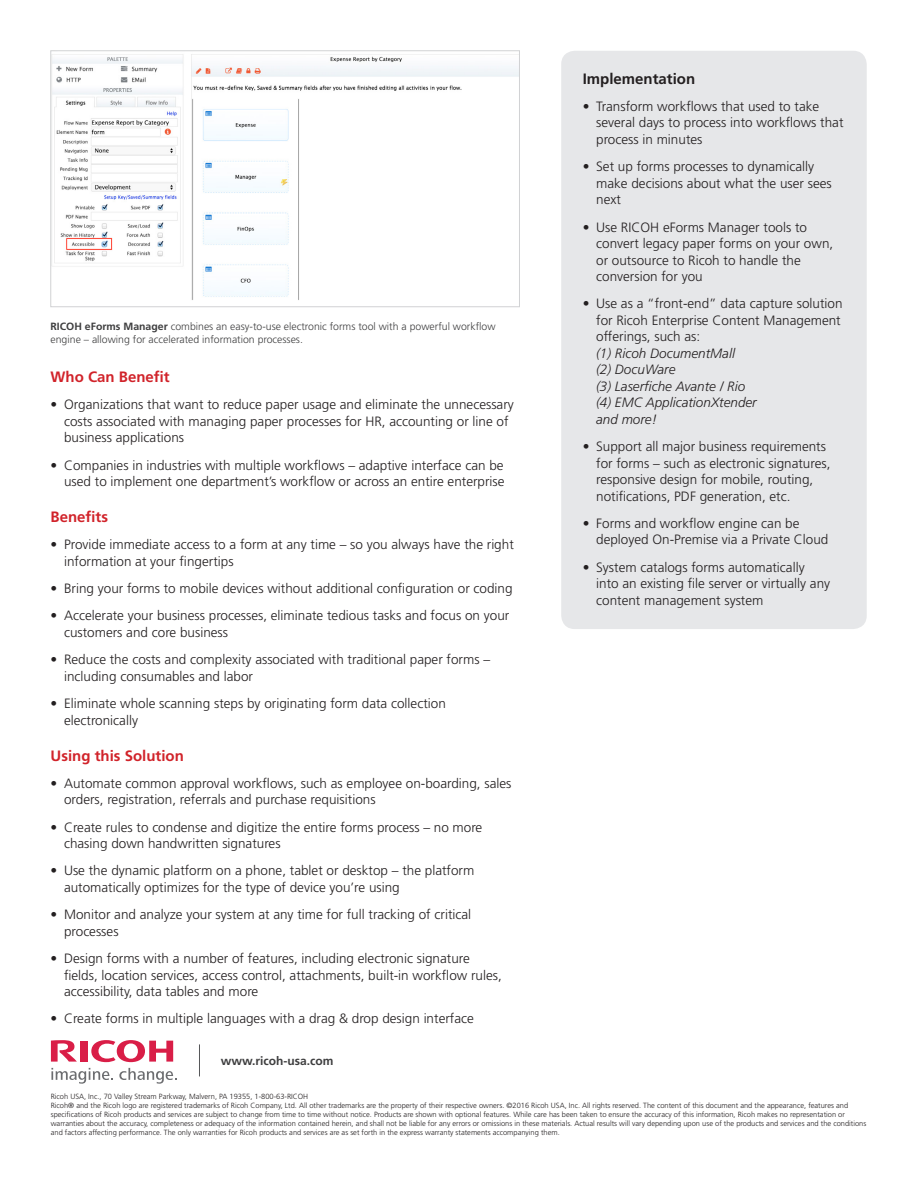
<style>
.page{position:relative;width:918px;height:1188px;background:#fff}
.page>*{position:absolute;margin:0;border:0;box-sizing:border-box;transform-origin:0 0}
.Heading_-_red{font:700 15px "Frutiger LT Std";color:#d1232a}
.Heading_-_black{font:700 15px "Frutiger LT Std";color:#231f20}
.t1{font:300 13.5px/16.5px "Frutiger LT Std";color:#231f20}
.t2{font:700 12px "Frutiger LT Std";color:#3e3e3f}
.Workflow_Captions{font:300 10.5px/13.5px "Frutiger LT Std";color:#3e3e3f}
.t3{font:300 7.5px/9px "Frutiger LT Std";color:#231f20}
.s1{font-weight:700}
.s2{font-style:italic}
</style>
<div class="page">
<svg style="left:91px;top:1040px;width:82px;height:22px"></svg>
<div style="left:80px;top:1041px;width:7px;height:21px;background:#d91e47"></div>
<svg style="left:51px;top:1040px;width:26px;height:22px"></svg>
<svg style="left:51px;top:1068px;width:62px;height:16px"></svg>
<svg style="left:119px;top:1068px;width:58px;height:16px"></svg>
<hr style="left:199px;top:1044px;width:1px;height:32px;background:#57585a">
<div style="left:561px;top:51px;width:306px;height:578px;background:#e6e7e9;border-radius:14px"></div>
<img style="left:53px;top:54px;width:465px;height:246px">
<div style="left:51px;top:51px;width:469px;height:256px;border:1px solid #d1d2d4"></div>
<p class="Workflow_Captions" style="left:51px;top:320px;width:446px"><span class="s1">RICOH eForms Manager</span> combines an easy-to-use electronic forms tool with a powerful workflow engine – allowing for accelerated information processes.</p>
<p class="Heading_-_red" style="left:51px;top:368px;width:121px">Who Can Benefit</p>
<p class="t1" style="left:64px;top:397px;width:451px;text-indent:-14px">• Organizations that want to reduce paper usage and eliminate the unnecessary costs associated with managing paper processes for HR, accounting or line of business applications</p>
<p class="t1" style="left:51px;top:457px;width:456px;text-align:right">• Companies in industries with multiple workflows – adaptive interface can be used to implement one department’s workflow or across an entire enterprise</p>
<p class="Heading_-_red" style="left:51px;top:508px;width:59px">Benefits</p>
<p class="t1" style="left:64px;top:537px;width:451px;text-indent:-14px">• Provide immediate access to a form at any time – so you always have the right information at your fingertips</p>
<p class="t1" style="left:51px;top:580px;width:464px">• Bring your forms to mobile devices without additional configuration or coding</p>
<p class="t1" style="left:64px;top:608px;width:447px;text-indent:-14px">• Accelerate your business processes, eliminate tedious tasks and focus on your customers and core business</p>
<p class="t1" style="left:64px;top:652px;width:428px;text-indent:-14px">• Reduce the costs and complexity associated with traditional paper forms – including consumables and labor</p>
<p class="t1" style="left:64px;top:695px;width:383px;text-indent:-14px">• Eliminate whole scanning steps by originating form data collection electronically</p>
<p class="Heading_-_red" style="left:51px;top:747px;width:135px">Using this Solution</p>
<p class="t1" style="left:64px;top:775px;width:449px;text-indent:-14px">• Automate common approval workflows, such as employee on-boarding, sales orders, registration, referrals and purchase requisitions</p>
<p class="t1" style="left:64px;top:819px;width:420px;text-indent:-14px">• Create rules to condense and digitize the entire forms process – no more chasing down handwritten signatures</p>
<p class="t1" style="left:64px;top:863px;width:412px;text-indent:-14px">• Use the dynamic platform on a phone, tablet or desktop – the platform automatically optimizes for the type of device you’re using</p>
<p class="t1" style="left:64px;top:907px;width:409px;text-indent:-14px">• Monitor and analyze your system at any time for full tracking of critical processes</p>
<p class="t1" style="left:64px;top:950px;width:439px;text-indent:-14px">• Design forms with a number of features, including electronic signature fields, location services, access control, attachments, built-in workflow rules, accessibility, data tables and more</p>
<p class="t1" style="left:51px;top:1011px;width:425px">• Create forms in multiple languages with a drag &amp; drop design interface</p>
<p class="t2" style="left:221px;top:1054px;width:114px">www.ricoh-usa.com</p>
<p class="Heading_-_black" style="left:583px;top:70px;width:114px">Implementation</p>
<p class="t1" style="left:596px;top:98px;width:249px;text-indent:-14px">• Transform workflows that used to take several days to process into workflows that process in minutes</p>
<p class="t1" style="left:596px;top:158px;width:237px;text-indent:-14px">• Set up forms processes to dynamically make decisions about what the user sees next</p>
<p class="t1" style="left:596px;top:219px;width:239px;text-indent:-14px">• Use RICOH eForms Manager tools to convert legacy paper forms on your own, or outsource to Ricoh to handle the conversion for you</p>
<p class="t1" style="left:596px;top:296px;width:248px;text-indent:-14px">• Use as a “front-end” data capture solution for Ricoh Enterprise Content Management offerings, such as:<br><span class="s2">(1) Ricoh DocumentMall<br>(2) DocuWare<br>(3) Laserfiche Avante / Rio<br>(4) EMC ApplicationXtender<br>and more!</span></p>
<p class="t1" style="left:596px;top:438px;width:236px;text-indent:-14px">• Support all major business requirements for forms – such as electronic signatures, responsive design for mobile, routing, notifications, PDF generation, etc.</p>
<p class="t1" style="left:596px;top:515px;width:234px;text-indent:-14px">• Forms and workflow engine can be deployed On-Premise via a Private Cloud</p>
<p class="t1" style="left:596px;top:559px;width:235px;text-indent:-14px">• System catalogs forms automatically into an existing file server or virtually any content management system</p>
<p class="t3" style="left:51px;top:1092px;width:817px">Ricoh USA, Inc., 70 Valley Stream Parkway, Malvern, PA 19355, 1-800-63-RICOH<br>Ricoh® and the Ricoh logo are registered trademarks of Ricoh Company, Ltd. All other trademarks are the property of their respective owners. ©2016 Ricoh USA, Inc. All rights reserved. The content of this document and the appearance, features and specifications of Ricoh products and services are subject to change from time to time without notice. Products are shown with optional features. While care has been taken to ensure the accuracy of this information, Ricoh makes no representation or warranties about the accuracy, completeness or adequacy of the information contained herein, and shall not be liable for any errors or omissions in these materials. Actual results will vary depending upon use of the products and services and the conditions and factors affecting performance. The only warranties for Ricoh products and services are as set forth in the express warranty statements accompanying them.</p>
</div>
